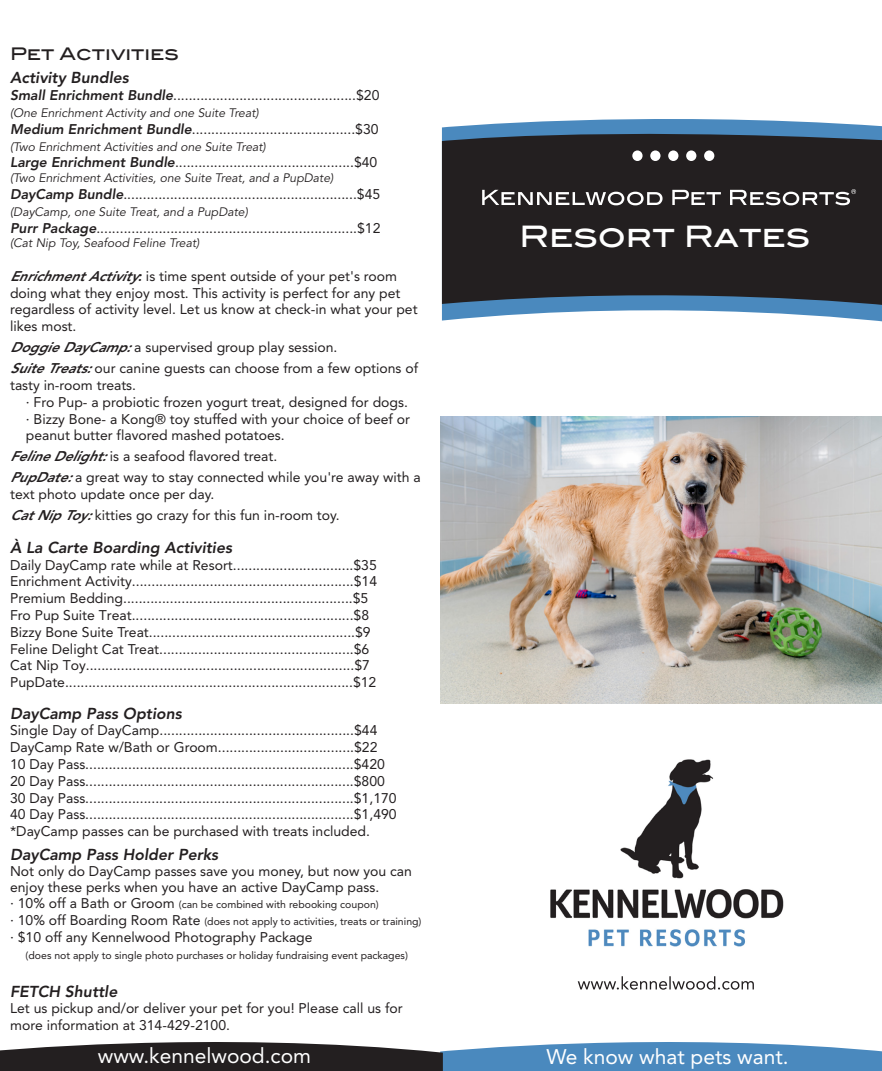
<style>
.page{position:relative;width:882px;height:1071px;background:#fff}
.page>*{position:absolute;margin:0;border:0;box-sizing:border-box;transform-origin:0 0}
.t1{font:500 29.75px "ITC Blair Com";color:#fff}
.t2{font:21px "Avenir LT Std";color:#fff}
.t3{font:500 17.5px "ITC Blair Com";color:#231f20}
.t4{font:italic 800 15.75px "Avenir LT Std";color:#231f20}
.t5{font:14px/16.8px "Avenir LT Std";color:#231f20}
.t6{font:italic 12.25px "Avenir LT Std";color:#231f20}
.t7{font:10.5px "Avenir LT Std";color:#231f20}
.s1{font-weight:800;font-style:italic}
.s2{font-size:14px}
</style>
<div class="page">
<svg style="left:578px;top:976px;width:176px;height:14px"></svg>
<svg style="left:442px;top:119px;width:440px;height:203px;fill:#4a89be"></svg>
<svg style="left:442px;top:126px;width:440px;height:179px;background:#272930"></svg>
<svg style="left:482px;top:189px;width:374px;height:16px"></svg>
<svg style="left:632px;top:150px;width:82px;height:11px"></svg>
<img style="left:550px;top:759px;width:234px;height:188px">
<svg style="left:0;top:1042px;width:882px;height:29px;background:#4b667e"></svg>
<img style="left:440px;top:416px;width:442px;height:288px">
<p class="t3" style="left:10px;top:43px;width:170px">Pet Activities</p>
<p class="t4" style="left:10px;top:69px;width:120px">Activity Bundles</p>
<p class="t5" style="left:10px;top:87px;width:371px"><span class="s1">Small Enrichment Bundle</span>...............................................$20</p>
<p class="t6" style="left:10px;top:106px;width:250px">(One Enrichment Activity and one Suite Treat)</p>
<p class="t5" style="left:10px;top:121px;width:370px"><span class="s1">Medium Enrichment Bundle</span>..........................................$30</p>
<p class="t6" style="left:10px;top:139px;width:257px">(Two Enrichment Activities and one Suite Treat)</p>
<p class="t5" style="left:10px;top:154px;width:369px"><span class="s1">Large Enrichment Bundle</span>..............................................$40</p>
<p class="t6" style="left:10px;top:171px;width:325px">(Two Enrichment Activities, one Suite Treat, and a PupDate)</p>
<p class="t5" style="left:10px;top:186px;width:372px"><span class="s1">DayCamp Bundle</span>............................................................$45</p>
<p class="t6" style="left:10px;top:204px;width:239px">(DayCamp, one Suite Treat, and a PupDate)</p>
<p class="t5" style="left:10px;top:219px;width:372px"><span class="s1">Purr Package</span>...................................................................$12</p>
<p class="t6" style="left:10px;top:236px;width:191px">(Cat Nip Toy, Seafood Feline Treat)</p>
<p class="t5" style="left:10px;top:268px;width:409px"><span class="s1">EnrichmentActivity:</span> is time spent outside of your pet's room doing what they enjoy most. This activity is perfect for any pet regardless of activity level. Let us know at check-in what your pet likes most.</p>
<p class="t5" style="left:10px;top:339px;width:329px"><span class="s1">DoggieDayCamp:</span>a supervised group play session.</p>
<p class="t5" style="left:10px;top:360px;width:410px"><span class="s1">SuiteTreats:</span>our canine guests can choose from a few options of tasty in-room treats.</p>
<p class="t5" style="left:26px;top:394px;width:384px">· Fro Pup- a probiotic frozen yogurt treat, designed for dogs.</p>
<p class="t5" style="left:26px;top:410px;width:386px">· Bizzy Bone- a Kong® toy stuffed with your choice of beef or peanut butter flavored mashed potatoes.</p>
<p class="t5" style="left:10px;top:448px;width:269px"><span class="s1">FelineDelight:</span>is a seafood flavored treat.</p>
<p class="t5" style="left:10px;top:469px;width:412px"><span class="s1">PupDate:</span>a great way to stay connected while you're away with a text photo update once per day.</p>
<p class="t5" style="left:10px;top:507px;width:331px"><span class="s1">CatNipToy:</span>kitties go crazy for this fun in-room toy.</p>
<p class="t4" style="left:10px;top:538px;width:223px">À La Carte Boarding Activities</p>
<p class="t5" style="left:10px;top:556px;width:368px">Daily DayCamp rate while at Resort...............................$35</p>
<p class="t5" style="left:10px;top:573px;width:369px">Enrichment Activity.........................................................$14<br>Premium Bedding...........................................................$5</p>
<p class="t5" style="left:10px;top:607px;width:361px">Fro Pup Suite Treat.........................................................$8</p>
<p class="t5" style="left:10px;top:624px;width:362px">Bizzy Bone Suite Treat.....................................................$9</p>
<p class="t5" style="left:10px;top:640px;width:361px">Feline Delight Cat Treat..................................................$6</p>
<p class="t5" style="left:10px;top:657px;width:361px">Cat Nip Toy.....................................................................$7</p>
<p class="t5" style="left:10px;top:674px;width:368px">PupDate..........................................................................$12</p>
<p class="t4" style="left:10px;top:704px;width:173px">DayCamp Pass Options</p>
<p class="t5" style="left:10px;top:722px;width:369px">Single Day of DayCamp..................................................$44</p>
<p class="t5" style="left:10px;top:739px;width:369px">DayCamp Rate w/Bath or Groom...................................$22</p>
<p class="t5" style="left:10px;top:756px;width:376px">10 Day Pass.....................................................................$420</p>
<p class="t5" style="left:10px;top:773px;width:376px">20 Day Pass.....................................................................$800</p>
<p class="t5" style="left:10px;top:790px;width:388px">30 Day Pass.....................................................................$1,170</p>
<p class="t5" style="left:10px;top:806px;width:388px">40 Day Pass.....................................................................$1,490</p>
<p class="t5" style="left:10px;top:823px;width:362px">*DayCamp passes can be purchased with treats included.</p>
<p class="t4" style="left:10px;top:845px;width:210px">DayCamp Pass Holder Perks</p>
<p class="t5" style="left:10px;top:863px;width:403px;line-height:15.8px">Not only do DayCamp passes save you money, but now you can enjoy these perks when you have an active DayCamp pass.</p>
<p class="t7" style="left:10px;top:899px;width:370px"><span class="s2">· 10% off a Bath or Groom</span> (can be combined with rebooking coupon)</p>
<p class="t7" style="left:10px;top:915px;width:413px"><span class="s2">· 10% off Boarding Room Rate</span> (does not apply to activities, treats or training)</p>
<p class="t5" style="left:10px;top:929px;width:304px">· $10 off any Kennelwood Photography Package</p>
<p class="t7" style="left:26px;top:949px;width:384px">(does not apply to single photo purchases or holiday fundraising event packages)</p>
<p class="t4" style="left:10px;top:982px;width:109px">FETCH Shuttle</p>
<p class="t5" style="left:10px;top:1000px;width:394px">Let us pickup and/or deliver your pet for you! Please call us for more information at 314-429-2100.</p>
<p class="t1" style="left:519px;top:219px;width:292px">Resort Rates</p>
<p class="t2" style="left:98px;top:1044px;width:215px">www.kennelwood.com</p>
<p class="t2" style="left:546px;top:1045px;width:244px">We know what pets want.</p>
</div>
